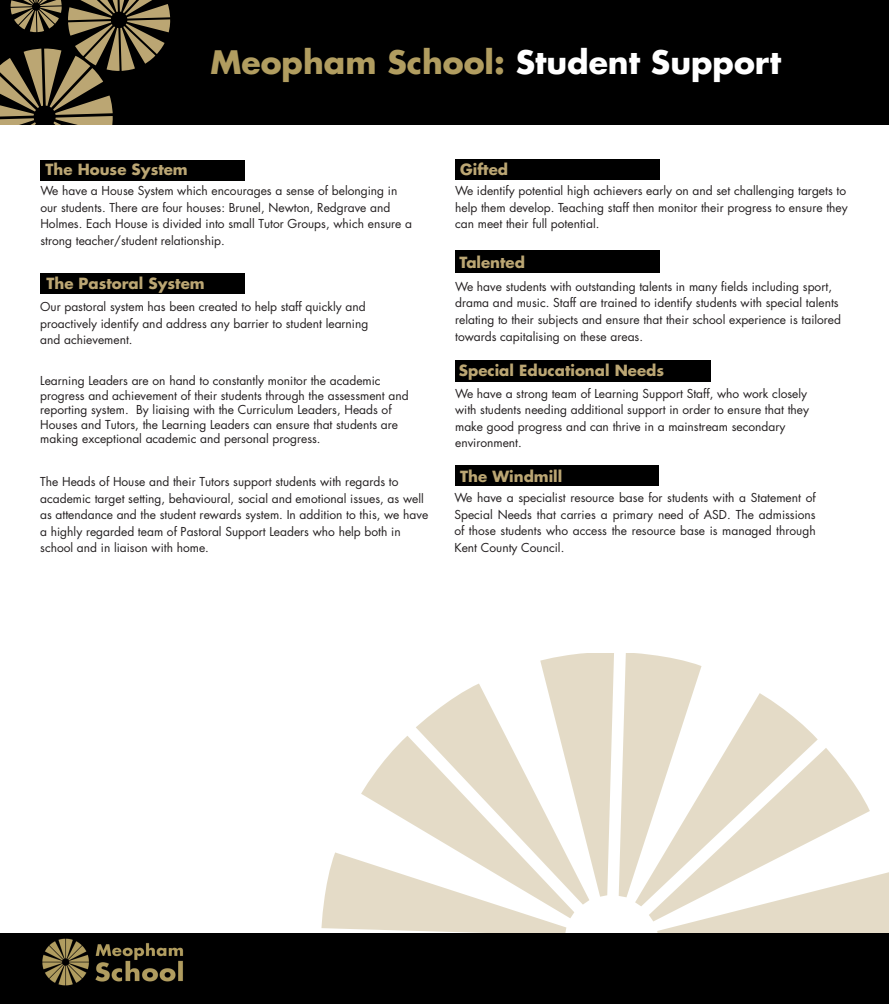
<style>
.page{position:relative;width:889px;height:1004px;background:#fff}
.page>*{position:absolute;margin:0;border:0;box-sizing:border-box;transform-origin:0 0}
.t1{font:700 31.5px "Futura";color:#b19d60}
.t2{font:700 15px "Futura";color:#bba673}
.t3{font:12px/16.5px "Futura";color:#231f20}
.s1{color:#fff}
</style>
<div class="page">
<svg style="left:321px;top:653px;width:568px;height:280px"></svg>
<div style="left:0;top:0;width:889px;height:125px;background:#000"></div>
<svg style="left:0;top:0;width:170px;height:125px"></svg>
<div style="left:455px;top:250px;width:204px;height:22px;background:#000"></div>
<div style="left:40px;top:274px;width:204px;height:20px;background:#000"></div>
<div style="left:40px;top:161px;width:204px;height:20px;background:#000"></div>
<div style="left:455px;top:159px;width:204px;height:21px;background:#000"></div>
<div style="left:455px;top:360px;width:255px;height:21px;background:#000"></div>
<div style="left:455px;top:465px;width:204px;height:21px;background:#000"></div>
<div style="left:0;top:933px;width:889px;height:70px;background:#000"></div>
<img style="left:42px;top:938px;width:142px;height:48px">
<h1 class="t1" style="left:210px;top:41px;width:572px">Meopham School: <span class="s1">Student Support</span></h1>
<p class="t2" style="left:46px;top:159px;width:144px">The House System</p>
<p class="t3" style="left:40px;top:183px;width:373px">We have a House System which encourages a sense of belonging in our students. There are four houses: Brunel, Newton, Redgrave and Holmes. Each House is divided into small Tutor Groups, which ensure a strong teacher/student relationship.</p>
<p class="t2" style="left:46px;top:273px;width:160px">The Pastoral System</p>
<p class="t3" style="left:40px;top:298px;width:330px">Our pastoral system has been created to help staff quickly and proactively identify and address any barrier to student learning and achievement.</p>
<p class="t3" style="left:40px;top:374px;width:370px;line-height:14.4px">Learning Leaders are on hand to constantly monitor the academic progress and achievement of their students through the assessment and reporting system. By liaising with the Curriculum Leaders, Heads of Houses and Tutors, the Learning Leaders can ensure that students are making exceptional academic and personal progress.</p>
<p class="t3" style="left:40px;top:473px;width:389px">The Heads of House and their Tutors support students with regards to academic target setting, behavioural, social and emotional issues, as well as attendance and the student rewards system. In addition to this, we have a highly regarded team of Pastoral Support Leaders who help both in school and in liaison with home.</p>
<p class="t2" style="left:460px;top:159px;width:49px">Gifted</p>
<p class="t3" style="left:455px;top:183px;width:394px">We identify potential high achievers early on and set challenging targets to help them develop. Teaching staff then monitor their progress to ensure they can meet their full potential.</p>
<p class="t2" style="left:459px;top:252px;width:67px">Talented</p>
<p class="t3" style="left:455px;top:278px;width:387px">We have students with outstanding talents in many fields including sport, drama and music. Staff are trained to identify students with special talents relating to their subjects and ensure that their school experience is tailored towards capitalising on these areas.</p>
<p class="t2" style="left:459px;top:360px;width:207px">Special Educational Needs</p>
<p class="t3" style="left:455px;top:385px;width:355px">We have a strong team of Learning Support Staff, who work closely with students needing additional support in order to ensure that they make good progress and can thrive in a mainstream secondary environment.</p>
<p class="t2" style="left:460px;top:467px;width:104px">The Windmill</p>
<p class="t3" style="left:454px;top:490px;width:363px;text-align:justify">We have a specialist resource base for students with a Statement of Special Needs that carries a primary need of ASD. The admissions of those students who access the resource base is managed through Kent County Council.</p>
</div>
